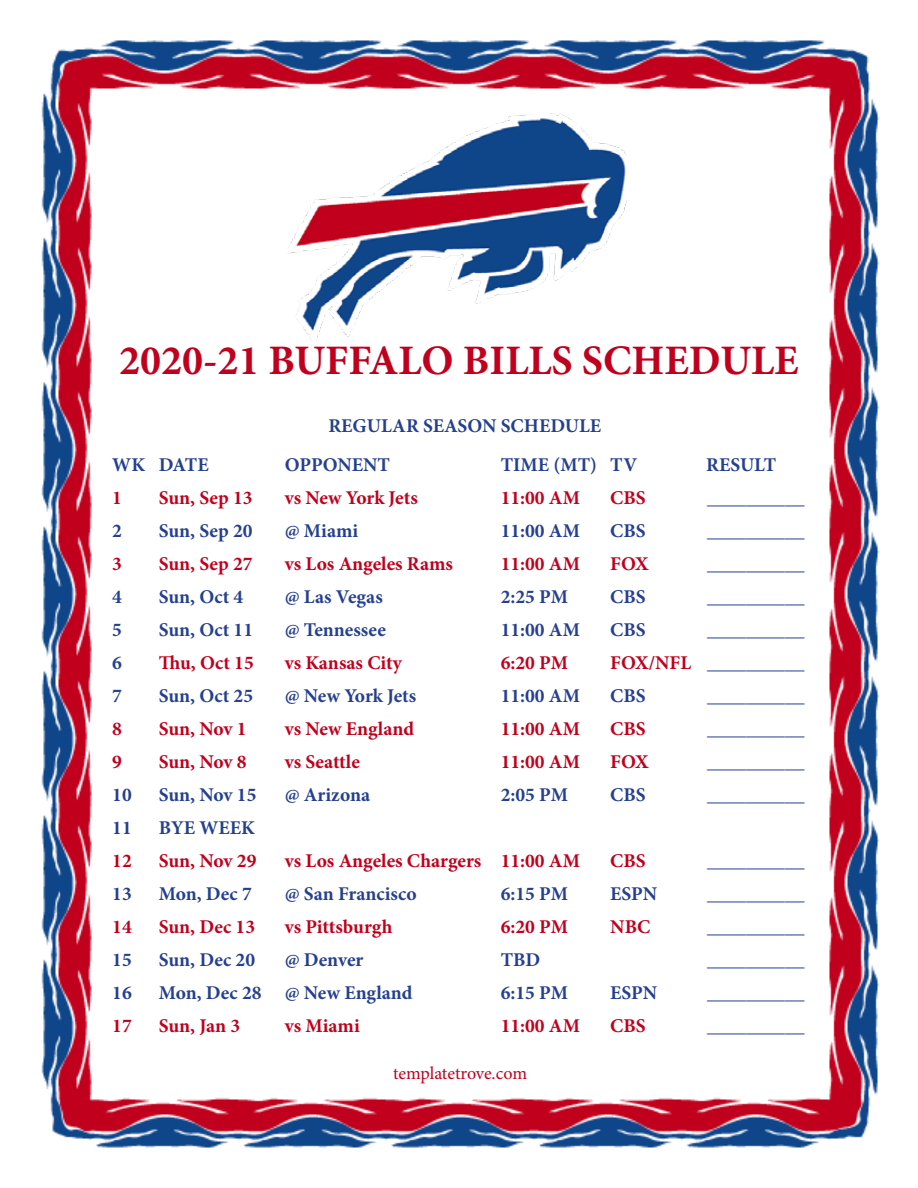
<style>
.page{position:relative;width:918px;height:1188px;background:#fff}
.page>*{position:absolute;margin:0;border:0;box-sizing:border-box;transform-origin:0 0}
.t1{font:700 42px "Minion Pro";color:#c0001d}
.t2{font:700 19.5px "Minion Pro";color:#25408f}
.t3{font:700 19.5px "Minion Pro";color:#c0001d}
.t4{font:18px "Minion Pro";letter-spacing:-.005em;color:#c0001d}
.s1{color:#c0001d}
</style>
<div class="page">
<img style="left:41px;top:40px;width:839px;height:1108px">
<img style="left:288px;top:112px;width:342px;height:229px">
<h1 class="t1" style="left:119px;top:331px;width:681px">2020-21 BUFFALO BILLS SCHEDULE</h1>
<p class="t2" style="left:328px;top:412px;width:274px">REGULAR SEASON SCHEDULE</p>
<p class="t2" style="left:112px;top:451px;width:98px">WK DATE</p>
<p class="t2" style="left:285px;top:451px;width:107px">OPPONENT</p>
<p class="t2" style="left:501px;top:451px;width:138px">TIME (MT) TV</p>
<p class="t2" style="left:706px;top:451px;width:71px">RESULT</p>
<p class="t3" style="left:112px;top:484px;width:11px">1</p>
<p class="t3" style="left:159px;top:484px;width:95px">Sun, Sep 13</p>
<p class="t3" style="left:285px;top:484px;width:135px">vs New York Jets</p>
<p class="t3" style="left:501px;top:484px;width:81px">11:00 AM</p>
<p class="t3" style="left:610px;top:484px;width:37px">CBS</p>
<p class="t2" style="left:707px;top:484px;width:99px">__________</p>
<p class="t2" style="left:112px;top:517px;width:11px">2</p>
<p class="t2" style="left:159px;top:517px;width:95px">Sun, Sep 20</p>
<p class="t2" style="left:285px;top:517px;width:75px">@ Miami</p>
<p class="t2" style="left:501px;top:517px;width:81px">11:00 AM</p>
<p class="t2" style="left:610px;top:517px;width:37px">CBS</p>
<p class="t2" style="left:707px;top:517px;width:99px">__________</p>
<p class="t3" style="left:112px;top:550px;width:11px">3</p>
<p class="t3" style="left:159px;top:550px;width:95px">Sun, Sep 27</p>
<p class="t3" style="left:285px;top:550px;width:170px">vs Los Angeles Rams</p>
<p class="t3" style="left:501px;top:550px;width:81px">11:00 AM</p>
<p class="t3" style="left:610px;top:550px;width:40px">FOX</p>
<p class="t2" style="left:707px;top:550px;width:99px">__________</p>
<p class="t2" style="left:112px;top:583px;width:11px">4</p>
<p class="t2" style="left:159px;top:583px;width:86px">Sun, Oct 4</p>
<p class="t2" style="left:285px;top:583px;width:100px">@ Las Vegas</p>
<p class="t2" style="left:501px;top:583px;width:69px">2:25 PM</p>
<p class="t2" style="left:610px;top:583px;width:37px">CBS</p>
<p class="t2" style="left:707px;top:583px;width:99px">__________</p>
<p class="t2" style="left:112px;top:616px;width:11px">5</p>
<p class="t2" style="left:159px;top:616px;width:96px">Sun, Oct 11</p>
<p class="t2" style="left:285px;top:616px;width:103px">@ Tennessee</p>
<p class="t2" style="left:501px;top:616px;width:81px">11:00 AM</p>
<p class="t2" style="left:610px;top:616px;width:37px">CBS</p>
<p class="t2" style="left:707px;top:616px;width:99px">__________</p>
<p class="t2" style="left:112px;top:649px;width:11px">6</p>
<p class="t3" style="left:159px;top:649px;width:97px">Thu, Oct 15</p>
<p class="t3" style="left:285px;top:649px;width:119px">vs Kansas City</p>
<p class="t3" style="left:501px;top:649px;width:69px">6:20 PM</p>
<p class="t2" style="left:610px;top:649px;width:196px"><span class="s1">FOX/NFL</span> __________</p>
<p class="t2" style="left:112px;top:682px;width:11px">7</p>
<p class="t2" style="left:159px;top:682px;width:96px">Sun, Oct 25</p>
<p class="t2" style="left:285px;top:682px;width:133px">@ New York Jets</p>
<p class="t2" style="left:501px;top:682px;width:81px">11:00 AM</p>
<p class="t2" style="left:610px;top:682px;width:37px">CBS</p>
<p class="t2" style="left:707px;top:682px;width:99px">__________</p>
<p class="t3" style="left:112px;top:715px;width:11px">8</p>
<p class="t3" style="left:159px;top:715px;width:89px">Sun, Nov 1</p>
<p class="t3" style="left:285px;top:715px;width:131px">vs New England</p>
<p class="t3" style="left:501px;top:715px;width:81px">11:00 AM</p>
<p class="t3" style="left:610px;top:715px;width:37px">CBS</p>
<p class="t2" style="left:707px;top:715px;width:99px">__________</p>
<p class="t3" style="left:112px;top:748px;width:11px">9</p>
<p class="t3" style="left:159px;top:748px;width:89px">Sun, Nov 8</p>
<p class="t3" style="left:285px;top:748px;width:77px">vs Seattle</p>
<p class="t3" style="left:501px;top:748px;width:81px">11:00 AM</p>
<p class="t3" style="left:610px;top:748px;width:40px">FOX</p>
<p class="t2" style="left:707px;top:748px;width:99px">__________</p>
<p class="t2" style="left:112px;top:781px;width:21px">10</p>
<p class="t2" style="left:159px;top:781px;width:99px">Sun, Nov 15</p>
<p class="t2" style="left:285px;top:781px;width:87px">@ Arizona</p>
<p class="t2" style="left:501px;top:781px;width:69px">2:05 PM</p>
<p class="t2" style="left:610px;top:781px;width:37px">CBS</p>
<p class="t2" style="left:707px;top:781px;width:99px">__________</p>
<p class="t2" style="left:112px;top:814px;width:21px">11</p>
<p class="t2" style="left:159px;top:814px;width:98px">BYE WEEK</p>
<p class="t3" style="left:112px;top:847px;width:21px">12</p>
<p class="t3" style="left:159px;top:847px;width:99px">Sun, Nov 29</p>
<p class="t3" style="left:285px;top:847px;width:297px">vs Los Angeles Chargers 11:00 AM</p>
<p class="t3" style="left:610px;top:847px;width:37px">CBS</p>
<p class="t2" style="left:707px;top:847px;width:99px">__________</p>
<p class="t2" style="left:112px;top:880px;width:21px">13</p>
<p class="t2" style="left:159px;top:880px;width:95px">Mon, Dec 7</p>
<p class="t2" style="left:285px;top:880px;width:133px">@ San Francisco</p>
<p class="t2" style="left:501px;top:880px;width:69px">6:15 PM</p>
<p class="t2" style="left:610px;top:880px;width:48px">ESPN</p>
<p class="t2" style="left:707px;top:880px;width:99px">__________</p>
<p class="t3" style="left:112px;top:913px;width:21px">14</p>
<p class="t3" style="left:159px;top:913px;width:98px">Sun, Dec 13</p>
<p class="t3" style="left:285px;top:913px;width:109px">vs Pittsburgh</p>
<p class="t3" style="left:501px;top:913px;width:69px">6:20 PM</p>
<p class="t3" style="left:610px;top:913px;width:42px">NBC</p>
<p class="t2" style="left:707px;top:913px;width:99px">__________</p>
<p class="t2" style="left:112px;top:946px;width:21px">15</p>
<p class="t2" style="left:159px;top:946px;width:98px">Sun, Dec 20</p>
<p class="t2" style="left:285px;top:946px;width:80px">@ Denver</p>
<p class="t2" style="left:501px;top:946px;width:41px">TBD</p>
<p class="t2" style="left:707px;top:946px;width:99px">__________</p>
<p class="t2" style="left:112px;top:979px;width:21px">16</p>
<p class="t2" style="left:159px;top:979px;width:255px">Mon, Dec 28 @ New England</p>
<p class="t2" style="left:501px;top:979px;width:69px">6:15 PM</p>
<p class="t2" style="left:610px;top:979px;width:48px">ESPN</p>
<p class="t2" style="left:707px;top:979px;width:99px">__________</p>
<p class="t3" style="left:112px;top:1012px;width:21px">17</p>
<p class="t3" style="left:159px;top:1012px;width:83px">Sun, Jan 3</p>
<p class="t3" style="left:285px;top:1012px;width:77px">vs Miami</p>
<p class="t3" style="left:501px;top:1012px;width:81px">11:00 AM</p>
<p class="t3" style="left:610px;top:1012px;width:37px">CBS</p>
<p class="t2" style="left:707px;top:1012px;width:99px">__________</p>
<p class="t4" style="left:393px;top:1061px;width:136px">templatetrove.com</p>
</div>
